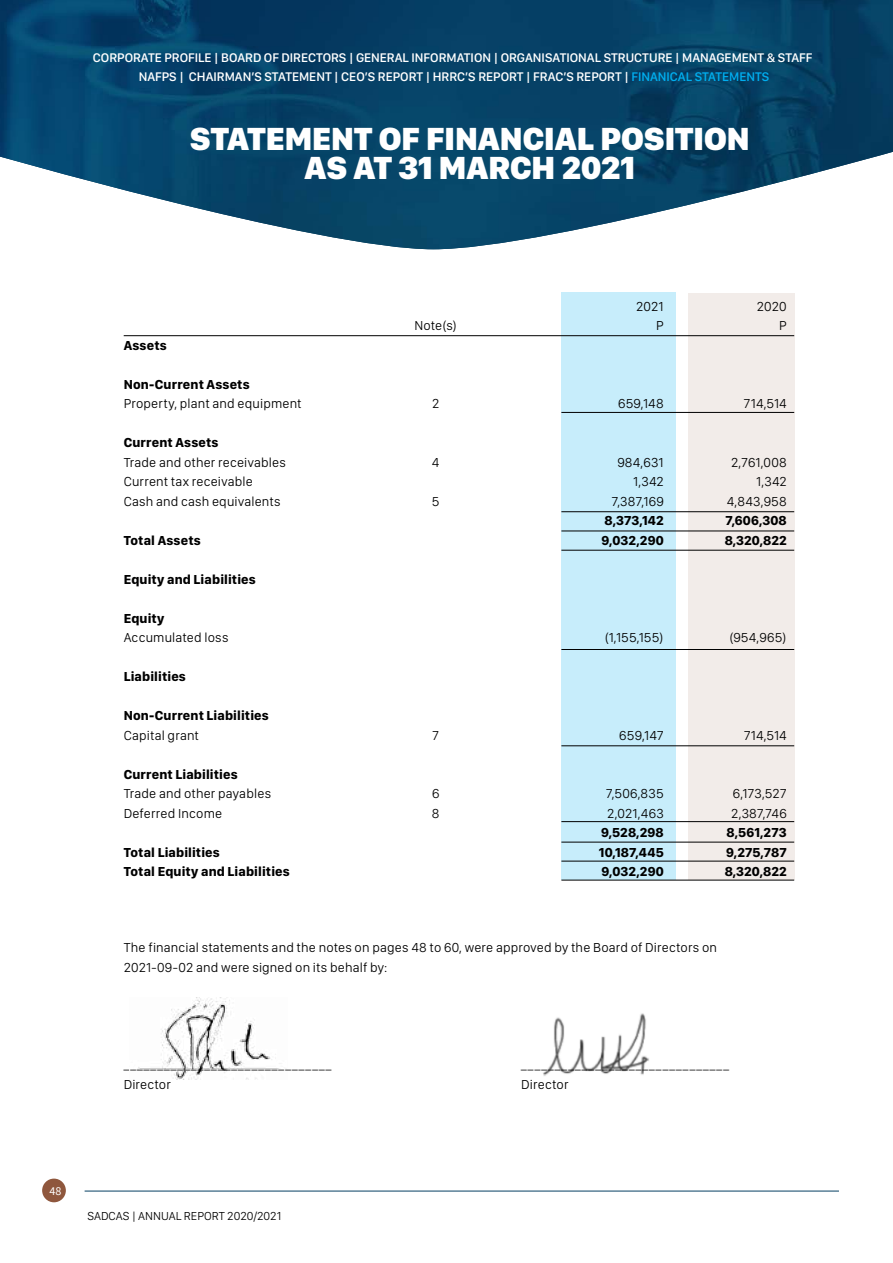
<style>
.page{position:relative;width:893px;height:1263px;background:#fff}
.page>*{position:absolute;margin:0;border:0;box-sizing:border-box;transform-origin:0 0}
.t1{font:900 33.15px/29.5px "SF Compact Display";color:#fff;text-align:center}
.t2{font:300 13.5px/19.5px "SF Compact Display";letter-spacing:.015em;color:#000}
.t3{font:700 13.5px "SF Compact Display";letter-spacing:.01em;color:#000}
.t4{font:500 12.9px/19.5px "SF Compact Display";color:#fff;text-align:center}
.t5{font:300 12px "SF Compact Display";color:#000}
.t6{font:12px "Source Sans Pro";color:#fff}
.s1{color:#00aeef}
</style>
<div class="page">
<div style="left:42px;top:1178px;width:24px;height:24px;background:#8f573d;border-radius:50%"></div>
<hr style="left:85px;top:1191px;width:754px;height:1px;background:#064063">
<img style="left:0;top:0;width:893px;height:249px">
<div style="left:561px;top:292px;width:115px;height:588px;background:#c7edfb"></div>
<div style="left:688px;top:293px;width:106px;height:587px;background:#f2ece9"></div>
<hr style="left:561px;top:412px;width:233px;height:1px;background:#000">
<hr style="left:124px;top:335px;width:670px;height:1px;background:#000">
<hr style="left:561px;top:511px;width:233px;height:1px;background:#000">
<hr style="left:561px;top:531px;width:233px;height:1px;background:#000">
<hr style="left:561px;top:550px;width:233px;height:1px;background:#000">
<hr style="left:561px;top:649px;width:233px;height:1px;background:#000">
<hr style="left:561px;top:745px;width:233px;height:1px;background:#000">
<hr style="left:561px;top:821px;width:233px;height:1px;background:#000">
<hr style="left:561px;top:842px;width:233px;height:1px;background:#000">
<hr style="left:561px;top:861px;width:233px;height:1px;background:#000">
<hr style="left:561px;top:880px;width:233px;height:1px;background:#000">
<img style="left:138px;top:997px;width:142px;height:82px">
<img style="left:543px;top:1013px;width:106px;height:63px">
<p class="t4" style="left:93px;top:48px;width:721px">CORPORATE PROFILE | BOARD OF DIRECTORS | GENERAL INFORMATION | ORGANISATIONAL STRUCTURE | MANAGEMENT &amp; STAFF<br>NAFPS | CHAIRMAN’S STATEMENT | CEO’S REPORT | HRRC’S REPORT | FRAC’S REPORT | <span class="s1">FINANICAL STATEMENTS</span></p>
<h1 class="t1" style="left:190px;top:124px;width:561px">STATEMENT OF FINANCIAL POSITION<br>AS AT 31 MARCH 2021</h1>
<p class="t2" style="left:636px;top:296px;width:29px">2021</p>
<p class="t2" style="left:757px;top:296px;width:31px">2020</p>
<p class="t2" style="left:414px;top:316px;width:44px">Note(s)</p>
<p class="t2" style="left:656px;top:316px;width:9px">P</p>
<p class="t2" style="left:779px;top:316px;width:9px">P</p>
<p class="t3" style="left:124px;top:337px;width:45px">Assets</p>
<p class="t3" style="left:124px;top:376px;width:128px">Non-Current Assets</p>
<p class="t2" style="left:124px;top:394px;width:179px">Property, plant and equipment</p>
<p class="t2" style="left:432px;top:394px;width:9px">2</p>
<p class="t2" style="left:618px;top:394px;width:47px">659,148</p>
<p class="t2" style="left:744px;top:394px;width:45px">714,514</p>
<p class="t3" style="left:124px;top:434px;width:96px">Current Assets</p>
<p class="t2" style="left:124px;top:452px;width:164px">Trade and other receivables</p>
<p class="t2" style="left:432px;top:452px;width:9px">4</p>
<p class="t2" style="left:617px;top:452px;width:48px">984,631</p>
<p class="t2" style="left:731px;top:452px;width:57px">2,761,008</p>
<p class="t2" style="left:124px;top:472px;width:131px">Current tax receivable</p>
<p class="t2" style="left:633px;top:472px;width:32px">1,342</p>
<p class="t2" style="left:756px;top:472px;width:32px">1,342</p>
<p class="t2" style="left:124px;top:491px;width:158px">Cash and cash equivalents</p>
<p class="t2" style="left:432px;top:491px;width:9px">5</p>
<p class="t2" style="left:611px;top:491px;width:54px">7,387,169</p>
<p class="t2" style="left:727px;top:491px;width:61px">4,843,958</p>
<p class="t3" style="left:604px;top:512px;width:61px">8,373,142</p>
<p class="t3" style="left:725px;top:512px;width:63px">7,606,308</p>
<p class="t3" style="left:124px;top:532px;width:79px">Total Assets</p>
<p class="t3" style="left:601px;top:532px;width:64px">9,032,290</p>
<p class="t3" style="left:725px;top:532px;width:64px">8,320,822</p>
<p class="t3" style="left:124px;top:571px;width:134px">Equity and Liabilities</p>
<p class="t3" style="left:124px;top:610px;width:42px">Equity</p>
<p class="t2" style="left:124px;top:628px;width:106px">Accumulated loss</p>
<p class="t2" style="left:604px;top:628px;width:61px">(1,155,155)</p>
<p class="t2" style="left:729px;top:628px;width:59px">(954,965)</p>
<p class="t3" style="left:124px;top:668px;width:64px">Liabilities</p>
<p class="t3" style="left:124px;top:707px;width:147px">Non-Current Liabilities</p>
<p class="t2" style="left:124px;top:725px;width:77px">Capital grant</p>
<p class="t2" style="left:432px;top:725px;width:9px">7</p>
<p class="t2" style="left:619px;top:725px;width:46px">659,147</p>
<p class="t2" style="left:744px;top:725px;width:45px">714,514</p>
<p class="t3" style="left:124px;top:766px;width:115px">Current Liabilities</p>
<p class="t2" style="left:124px;top:784px;width:149px">Trade and other payables</p>
<p class="t2" style="left:432px;top:784px;width:9px">6</p>
<p class="t2" style="left:606px;top:784px;width:59px">7,506,835</p>
<p class="t2" style="left:733px;top:784px;width:55px">6,173,527</p>
<p class="t2" style="left:124px;top:803px;width:100px">Deferred Income</p>
<p class="t2" style="left:432px;top:803px;width:9px">8</p>
<p class="t2" style="left:607px;top:803px;width:58px">2,021,463</p>
<p class="t2" style="left:731px;top:803px;width:57px">2,387,746</p>
<p class="t3" style="left:601px;top:824px;width:64px">9,528,298</p>
<p class="t3" style="left:727px;top:824px;width:62px">8,561,273</p>
<p class="t3" style="left:124px;top:844px;width:98px">Total Liabilities</p>
<p class="t3" style="left:599px;top:844px;width:66px">10,187,445</p>
<p class="t3" style="left:726px;top:844px;width:62px">9,275,787</p>
<p class="t3" style="left:124px;top:863px;width:168px">Total Equity and Liabilities</p>
<p class="t3" style="left:601px;top:863px;width:64px">9,032,290</p>
<p class="t3" style="left:725px;top:863px;width:64px">8,320,822</p>
<p class="t2" style="left:124px;top:938px;width:595px">The financial statements and the notes on pages 48 to 60, were approved by the Board of Directors on<br>2021-09-02 and were signed on its behalf by:</p>
<p class="t2" style="left:124px;top:1055px;width:209px">_______________________________</p>
<p class="t2" style="left:521px;top:1055px;width:209px">_______________________________</p>
<p class="t2" style="left:124px;top:1074px;width:49px">Director</p>
<p class="t2" style="left:521px;top:1074px;width:49px">Director</p>
<p class="t6" style="left:50px;top:1183px;width:13px">48</p>
<p class="t5" style="left:87px;top:1209px;width:195px">SADCAS | ANNUAL REPORT 2020/2021</p>
</div>
